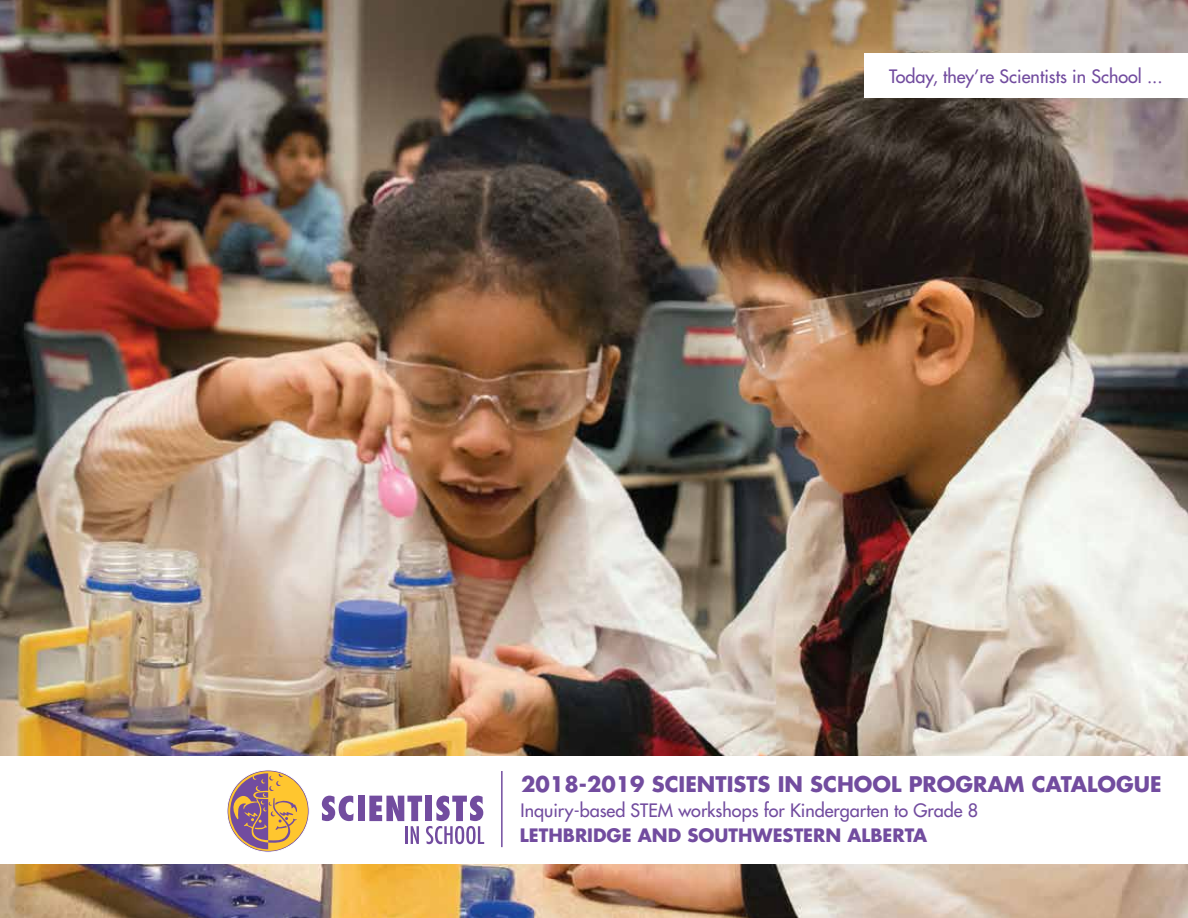
<style>
.page{position:relative;width:1188px;height:918px;background:#fff}
.page>*{position:absolute;margin:0;border:0;box-sizing:border-box;transform-origin:0 0}
.t1{font:700 21px "Futura";color:#724c9f}
.t2{font:18px "Futura";color:#724c9f}
.t3{font:700 18px "Futura";color:#724c9f}
</style>
<div class="page">
<img style="left:0;top:0;width:1188px;height:918px">
<div style="left:0;top:756px;width:1188px;height:108px;background:#fff"></div>
<svg style="left:322px;top:796px;width:32px;height:25px"></svg>
<div style="left:358px;top:796px;width:6px;height:25px;background:#724c9f"></div>
<svg style="left:369px;top:796px;width:115px;height:48px"></svg>
<div style="left:228px;top:771px;width:80px;height:80px;background:#ffc62f;border-radius:50%"></div>
<svg style="left:228px;top:773px;width:71px;height:76px"></svg>
<hr style="left:501px;top:771px;width:2px;height:76px;background:#724c9f">
<div style="left:865px;top:53px;width:323px;height:44px;background:#fff"></div>
<p class="t2" style="left:889px;top:65px;width:275px">Today, they’re Scientists in School ...</p>
<p class="t1" style="left:521px;top:770px;width:642px">2018-2019 SCIENTISTS IN SCHOOL PROGRAM CATALOGUE</p>
<p class="t2" style="left:521px;top:799px;width:459px">Inquiry-based STEM workshops for Kindergarten to Grade 8</p>
<p class="t3" style="left:520px;top:824px;width:409px">LETHBRIDGE AND SOUTHWESTERN ALBERTA</p>
</div>
